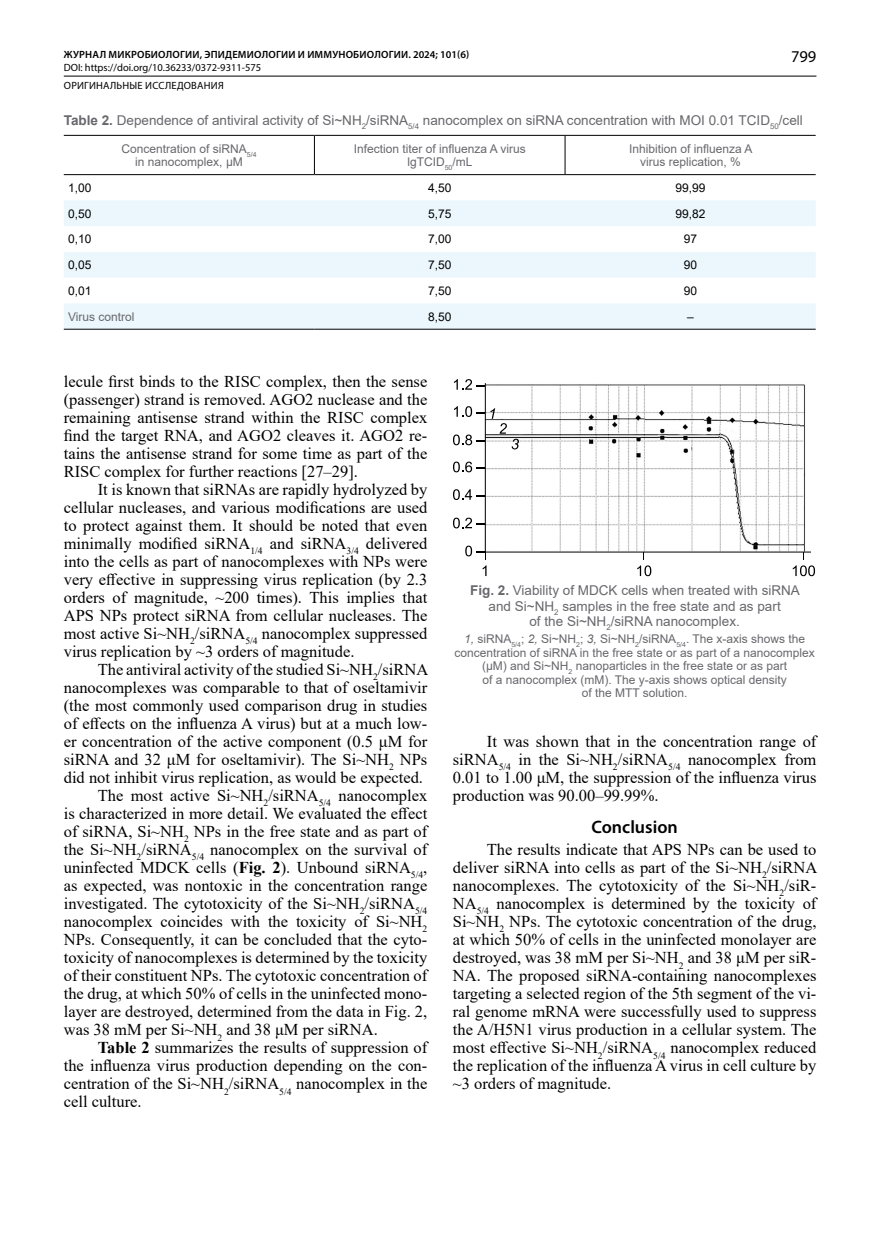
<style>
.page{position:relative;width:893px;height:1234px;background:#fff}
.page>*{position:absolute;margin:0;border:0;box-sizing:border-box;transform-origin:0 0}
.Подзаголовок{font:600 18px "Myriad Pro";color:#000}
.Основной_текст{font:16.5px/18px "Times New Roman";color:#000;text-align:justify}
.t1{font:16.5px "Myriad Pro";color:#000}
.Подрисуночная{font:13.5px/15px "Arial";color:#68676c;text-align:center}
.Таблица_заголовок{font:13.5px "Arial";color:#68676c}
.Подрисуночная_мелкая{font:12px/13.5px "Arial";color:#68676c;text-align:center}
.Прографка{font:12px/13.5px "Arial";color:#68676c;text-align:center}
.Прографка-2{font:12px "Arial";color:#000}
.t2{font:10.5px/17.7px "Myriad Pro";color:#000}
.t3{font:600 10.5px "Myriad Pro";letter-spacing:.02em;color:#000}
.s1{font-weight:700}
.s2{font-style:italic}
</style>
<div class="page">
<hr style="left:64px;top:76px;width:752px;height:1px;background:#000">
<svg style="left:454px;top:379px;width:30px;height:10px"></svg>
<svg style="left:453px;top:461px;width:31px;height:11px"></svg>
<svg style="left:453px;top:489px;width:31px;height:11px"></svg>
<svg style="left:453px;top:517px;width:31px;height:11px"></svg>
<svg style="left:465px;top:545px;width:21px;height:14px"></svg>
<svg style="left:483px;top:565px;width:3px;height:11px"></svg>
<svg style="left:637px;top:565px;width:14px;height:11px"></svg>
<svg style="left:793px;top:565px;width:22px;height:11px"></svg>
<svg style="left:453px;top:406px;width:31px;height:40px"></svg>
<svg style="left:484px;top:383px;width:327px;height:169px"></svg>
<svg style="left:64px;top:200px;width:752px;height:129px;fill:#ebf7fd"></svg>
<hr style="left:314px;top:136px;width:1px;height:38px;background:#000">
<hr style="left:565px;top:136px;width:1px;height:38px;background:#000">
<hr style="left:64px;top:135px;width:250px;height:1px;background:#000">
<hr style="left:314px;top:135px;width:251px;height:1px;background:#000">
<hr style="left:565px;top:135px;width:251px;height:1px;background:#000">
<hr style="left:64px;top:174px;width:250px;height:1px;background:#000">
<hr style="left:314px;top:174px;width:251px;height:1px;background:#000">
<hr style="left:565px;top:174px;width:251px;height:1px;background:#000">
<hr style="left:64px;top:329px;width:250px;height:1px;background:#000">
<hr style="left:314px;top:329px;width:251px;height:1px;background:#000">
<hr style="left:565px;top:329px;width:251px;height:1px;background:#000">
<p class="t3" style="left:64px;top:48px;width:407px">ЖУРНАЛ МИКРОБИОЛОГИИ, ЭПИДЕМИОЛОГИИ И ИММУНОБИОЛОГИИ. 2024; 101(6)</p>
<p class="t2" style="left:64px;top:59px;width:199px">DOI: https://doi.org/10.36233/0372-9311-575<br>ОРИГИНАЛЬНЫЕ ИССЛЕДОВАНИЯ</p>
<p class="t1" style="left:791px;top:47px;width:27px">799</p>
<p class="Таблица_заголовок" style="left:64px;top:111px;width:741px"><span class="s1">Table 2.</span> Dependence of antiviral activity of Si~NH<sub>2</sub>/siRNA<sub>5/4</sub> nanocomplex on siRNA concentration with MOI 0.01 TCID<sub>50</sub>/cell</p>
<p class="Прографка" style="left:122px;top:141px;width:137px">Concentration of siRNA<sub>5/4 </sub>in nanocomplex, µM</p>
<p class="Прографка" style="left:354px;top:141px;width:174px">Infection titer of influenza A virus lgTCID<sub>50</sub>/mL</p>
<p class="Прографка" style="left:629px;top:141px;width:125px">Inhibition of influenza A virus replication, %</p>
<p class="Прографка-2" style="left:68px;top:179px;width:25px">1,00</p>
<p class="Прографка-2" style="left:428px;top:179px;width:25px">4,50</p>
<p class="Прографка-2" style="left:675px;top:179px;width:32px">99,99</p>
<p class="Прографка-2" style="left:68px;top:205px;width:25px">0,50</p>
<p class="Прографка-2" style="left:428px;top:205px;width:25px">5,75</p>
<p class="Прографка-2" style="left:675px;top:205px;width:32px">99,82</p>
<p class="Прографка-2" style="left:68px;top:231px;width:25px">0,10</p>
<p class="Прографка-2" style="left:428px;top:231px;width:25px">7,00</p>
<p class="Прографка-2" style="left:684px;top:231px;width:15px">97</p>
<p class="Прографка-2" style="left:68px;top:256px;width:25px">0,05</p>
<p class="Прографка-2" style="left:428px;top:256px;width:25px">7,50</p>
<p class="Прографка-2" style="left:684px;top:256px;width:15px">90</p>
<p class="Прографка-2" style="left:68px;top:282px;width:25px">0,01</p>
<p class="Прографка-2" style="left:428px;top:282px;width:25px">7,50</p>
<p class="Прографка-2" style="left:684px;top:282px;width:15px">90</p>
<p class="Прографка" style="left:68px;top:309px;width:68px">Virus control</p>
<p class="Прографка-2" style="left:428px;top:308px;width:25px">8,50</p>
<p class="Прографка-2" style="left:687px;top:308px;width:8px">–</p>
<p class="Основной_текст" style="left:64px;top:371px;width:365px">lecule first binds to the RISC complex, then the sense (passenger) strand is removed. AGO2 nuclease and the remaining antisense strand within the RISC complex find the target RNA, and AGO2 cleaves it. AGO2 re&shy;tains the antisense strand for some time as part of the RISC complex for further reactions [27–29].</p>
<p class="Основной_текст" style="left:64px;top:479px;width:365px;text-indent:34px">It is known that siRNAs are rapidly hydrolyzed by cellular nucleases, and various modifications are used to protect against them. It should be noted that even minimally modified siRNA<sub>1/4</sub> and siRNA<sub>3/4</sub> delivered into the cells as part of nanocomplexes with NPs were very effective in suppressing virus replication (by 2.3 orders of magnitude, ~200 times). This implies that APS NPs protect siRNA from cellular nucleases. The most active Si~NH<sub>2</sub>/siRNA<sub>5/4</sub> nanocomplex suppressed virus replication by ~3 orders of magnitude.</p>
<p class="Основной_текст" style="left:64px;top:659px;width:366px;text-indent:34px">The antiviral activity of the studied Si~NH<sub>2</sub>/siRNA nanocomplexes was comparable to that of oseltamivir (the most commonly used comparison drug in studies of effects on the influenza A virus) but at a much low&shy;er concentration of the active component (0.5 μM for siRNA and 32 μM for oseltamivir). The Si~NH<sub>2</sub> NPs did not inhibit virus replication, as would be expected.</p>
<p class="Основной_текст" style="left:64px;top:785px;width:365px;text-indent:34px">The most active Si~NH<sub>2</sub>/siRNA<sub>5/4</sub> nanocomplex is characterized in more detail. We evaluated the effect of siRNA, Si~NH<sub>2</sub> NPs in the free state and as part of the Si~NH<sub>2</sub>/siRNA<sub>5/4</sub> nanocomplex on the survival of uninfected MDCK cells (<span class="s1">Fig. 2</span>). Unbound siRNA<sub>5/4</sub>, as expected, was nontoxic in the concentration range investigated. The cytotoxicity of the Si~NH<sub>2</sub>/siRNA<sub>5/4 </sub>nanocomplex coincides with the toxicity of Si~NH<sub>2<br></sub>NPs. Consequently, it can be concluded that the cyto&shy;toxicity of nanocomplexes is determined by the toxicity of their constituent NPs. The cytotoxic concentration of the drug, at which 50% of cells in the uninfected mono&shy;layer are destroyed, determined from the data in Fig. 2, was 38 mM per Si~NH<sub>2</sub> and 38 μM per siRNA.</p>
<p class="Основной_текст" style="left:64px;top:1037px;width:365px;text-indent:34px"><span class="s1">Table 2</span> summarizes the results of suppression of the influenza virus production depending on the con&shy;centration of the Si~NH<sub>2</sub>/siRNA<sub>5/4</sub> nanocomplex in the cell culture.</p>
<p class="Подрисуночная" style="left:470px;top:583px;width:331px"><span class="s1">Fig. 2.</span> Viability of MDCK cells when treated with siRNA and Si~NH<sub>2</sub> samples in the free state and as part<br>of the Si~NH<sub>2</sub>/siRNA nanocomplex.</p>
<p class="Подрисуночная_мелкая" style="left:455px;top:632px;width:362px"><span class="s2">1,</span> siRNA<sub>5/4</sub>; <span class="s2">2,</span> Si~NH<sub>2</sub>; <span class="s2">3,</span> Si~NH<sub>2</sub>/siRNA<sub>5/4</sub>. The x-axis shows the concentration of siRNA in the free state or as part of a nanocomplex (µM) and Si~NH<sub>2</sub> nanoparticles in the free state or as part<br>of a nanocomplex (mM). The y-axis shows optical density<br>of the MTT solution.</p>
<p class="Основной_текст" style="left:453px;top:731px;width:365px;text-indent:34px">It was shown that in the concentration range of siRNA<sub>5/4</sub> in the Si~NH<sub>2</sub>/siRNA<sub>5/4</sub> nanocomplex from 0.01 to 1.00 μM, the suppression of the influenza virus production was 90.00–99.99%.</p>
<p class="Подзаголовок" style="left:591px;top:815px;width:88px">Conclusion</p>
<p class="Основной_текст" style="left:453px;top:839px;width:366px;text-indent:34px">The results indicate that APS NPs can be used to deliver siRNA into cells as part of the Si~NH<sub>2</sub>/siRNA nanocomplexes. The cytotoxicity of the Si~NH<sub>2</sub>/siR-NA<sub>5/4</sub> nanocomplex is determined by the toxicity of Si~NH<sub>2</sub> NPs. The cytotoxic concentration of the drug, at which 50% of cells in the uninfected monolayer are destroyed, was 38 mM per Si~NH<sub>2</sub> and 38 μM per siR-NA. The proposed siRNA-containing nanocomplexes targeting a selected region of the 5th segment of the vi&shy;ral genome mRNA were successfully used to suppress the A/H5N1 virus production in a cellular system. The most effective Si~NH<sub>2</sub>/siRNA<sub>5/4</sub> nanocomplex reduced the replication of the influenza A virus in cell culture by ~3 orders of magnitude.</p>
</div>
